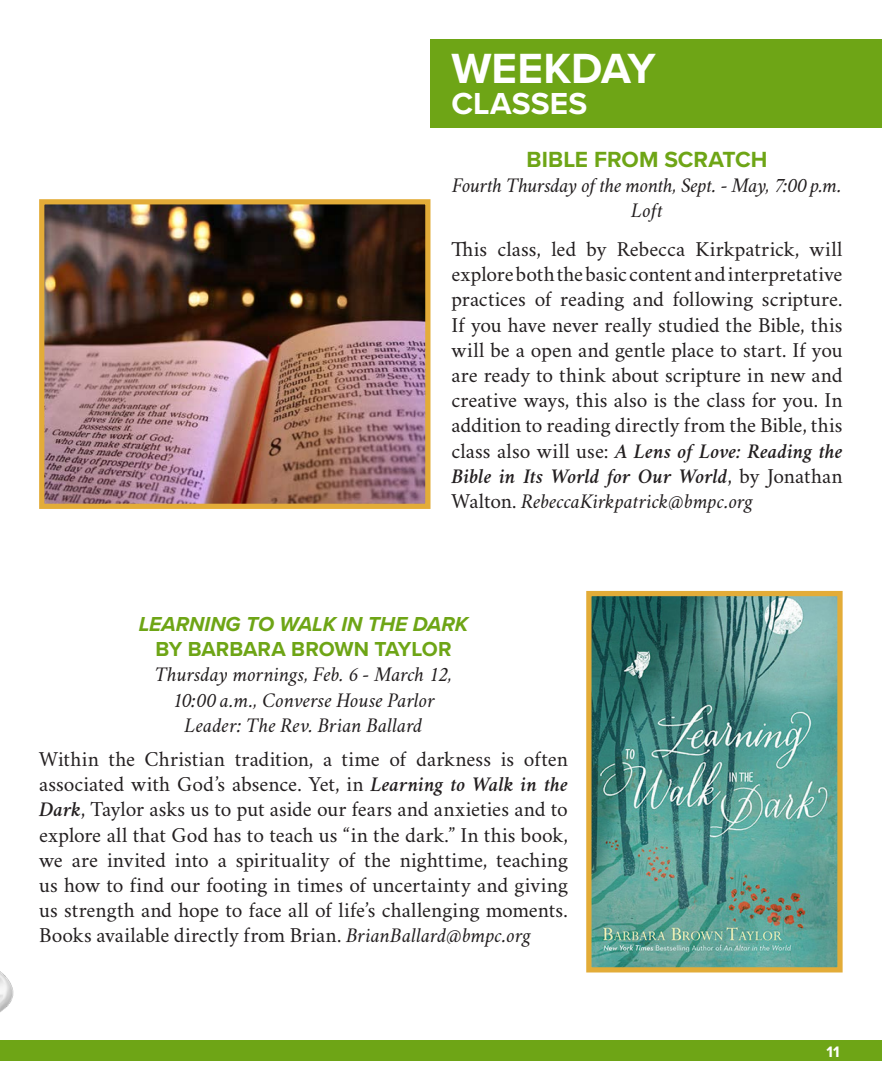
<style>
.page{position:relative;width:882px;height:1071px;background:#fff}
.page>*{position:absolute;margin:0;border:0;box-sizing:border-box;transform-origin:0 0}
.Body_Text{font:700 43.75px "Proxima Nova";letter-spacing:-.005em;color:#fff}
.Body_Text-2{font:700 31.5px "Proxima Nova";letter-spacing:.005em;color:#fff}
.Body_Text-3{font:700 22.75px "Proxima Nova";color:#6ea516}
.Body_Text-4{font:21px/25.2px "Crimson";color:#231f20;text-align:justify}
.Body_Text-5{font:italic 21px/25.2px "Crimson";letter-spacing:-.005em;color:#231f20;text-align:center}
.Body_Text-6{font:italic 700 21px/25.2px "Proxima Nova";letter-spacing:-.005em;color:#6ea516;text-align:center}
.t1{font:700 15.75px "Proxima Nova";color:#fff}
.s1{font-weight:600;font-style:italic}
.s2{font-style:italic}
.s3{font-style:normal}
</style>
<div class="page">
<div style="left:0;top:1040px;width:882px;height:21px;background:#6ea516"></div>
<div style="left:430px;top:39px;width:452px;height:89px;background:#6ea516"></div>
<img style="left:0;top:971px;width:14px;height:41px">
<img style="left:592px;top:597px;width:245px;height:370px">
<div style="left:586px;top:591px;width:257px;height:382px;border:5px solid #e3ac38"></div>
<img style="left:45px;top:205px;width:379px;height:298px">
<div style="left:39px;top:199px;width:391px;height:310px;border:5px solid #e3ac38"></div>
<p class="Body_Text" style="left:452px;top:36px;width:206px">WEEKDAY</p>
<p class="Body_Text-2" style="left:452px;top:80px;width:137px">CLASSES</p>
<p class="Body_Text-3" style="left:527px;top:142px;width:242px">BIBLE FROM SCRATCH</p>
<p class="Body_Text-5" style="left:452px;top:172px;width:391px">Fourth Thursday of the month, Sept. - May, 7:00 p.m.<br>Loft</p>
<p class="Body_Text-4" style="left:452px;top:235px;width:393px">This class, led by Rebecca Kirkpatrick, will explore both the basic content and interpretative practices of reading and following scripture.<br>If you have never really studied the Bible, this will be a open and gentle place to start. If you are ready to think about scripture in new and creative ways, this also is the class for you. In addition to reading directly from the Bible, this class also will use: <span class="s1">A Lens of Love: Reading the Bible in Its World for Our World</span>, by Jonathan Walton. <span class="s2">RebeccaKirkpatrick@bmpc.org</span></p>
<p class="Body_Text-6" style="left:139px;top:611px;width:331px">LEARNING TO WALK IN THE DARK<br><span class="s3">BY BARBARA BROWN TAYLOR</span></p>
<p class="Body_Text-5" style="left:155px;top:662px;width:299px">Thursday mornings, Feb. 6 - March 12,<br>10:00 a.m., Converse House Parlor</p>
<p class="Body_Text-5" style="left:185px;top:712px;width:239px">Leader: The Rev. Brian Ballard</p>
<p class="Body_Text-4" style="left:39px;top:745px;width:530px">Within the Christian tradition, a time of darkness is often associated with God’s absence. Yet, in <span class="s1">Learning to Walk in the Dark</span>, Taylor asks us to put aside our fears and anxieties and to explore all that God has to teach us “in the dark.” In this book, we are invited into a spirituality of the nighttime, teaching us how to find our footing in times of uncertainty and giving us strength and hope to face all of life’s challenging moments.<br>Books available directly from Brian. <span class="s2">BrianBallard@bmpc.org</span></p>
<p class="t1" style="left:827px;top:1040px;width:14px">11</p>
</div>
